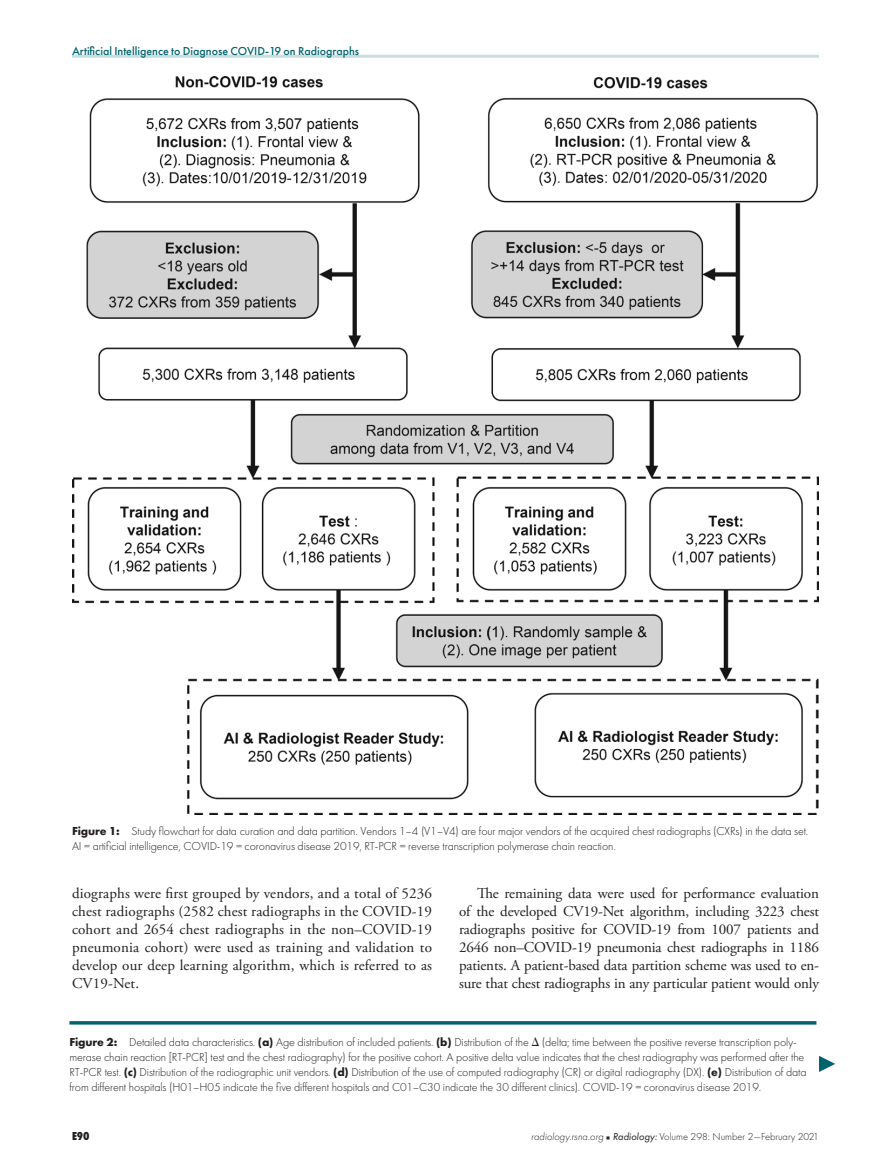
<style>
.page{position:relative;width:891px;height:1175px;background:#fff}
.page>*{position:absolute;margin:0;border:0;box-sizing:border-box;transform-origin:0 0}
.t1{font:15px/18px "Adobe Garamond Pro";letter-spacing:-.005em;color:#231f20;text-align:justify}
.t2{font:300 12px/15px "Futura PT";letter-spacing:-.01em;color:#231f20}
.t3{font:500 12px "Futura PT";color:#00636d}
.t4{font:800 12px "Futura PT Cond";color:#231f20}
.t5{font:300 10.5px "Futura PT";color:#231f20}
.s1{font-weight:700}
.s2{font-family:"Universal Greekwith Math Pi";font-weight:400}
.s3{font-style:italic}
.s4{font-family:"Universal Newswith Comm Pi";font-weight:400;font-size:6px}
.s5{font-weight:400;font-style:italic}
</style>
<div class="page">
<hr style="left:72px;top:55px;width:747px;height:3px;background:#c6dee1">
<img style="left:72px;top:76px;width:747px;height:738px">
<hr style="left:69px;top:1021px;width:747px;height:3px;background:#00636d">
<svg style="left:819px;top:1056px;width:16px;height:16px"></svg>
<p class="t3" style="left:72px;top:44px;width:289px">Artificial Intelligence to Diagnose COVID-19 on Radiographs</p>
<p class="t2" style="left:72px;top:824px;width:738px"><span class="s1">Figure 1:</span> Study flowchart for data curation and data partition. Vendors 1–4 (V1–V4) are four major vendors of the acquired chest radiographs (CXRs) in the data set.<br>AI = artificial intelligence, COVID-19 = coronavirus disease 2019, RT-PCR = reverse transcription polymerase chain reaction.</p>
<p class="t1" style="left:72px;top:885px;width:362px">diographs were first grouped by vendors, and a total of 5236 chest radiographs (2582 chest radiographs in the COVID-19 cohort and 2654 chest radiographs in the non–COVID-19 pneumonia cohort) were used as training and validation to develop our deep learning algorithm, which is referred to as CV19-Net.</p>
<p class="t1" style="left:459px;top:885px;width:362px;text-indent:18px">The remaining data were used for performance evaluation of the developed CV19-Net algorithm, including 3223 chest radiographs positive for COVID-19 from 1007 patients and 2646 non–COVID-19 pneumonia chest radiographs in 1186 patients. A patient-based data partition scheme was used to en&shy;sure that chest radiographs in any particular patient would only</p>
<p class="t2" style="left:69px;top:1034px;width:739px"><span class="s1">Figure 2:</span> Detailed data characteristics. <span class="s1">(a)</span> Age distribution of included patients. <span class="s1">(b)</span> Distribution of the <span class="s2">D</span> (delta; time between the positive reverse transcription poly&shy;merase chain reaction [RT-PCR] test and the chest radiography) for the positive cohort. A positive delta value indicates that the chest radiography was performed after the RT-PCR test. <span class="s1">(c)</span> Distribution of the radiographic unit vendors. <span class="s1">(d)</span> Distribution of the use of computed radiography (CR) or digital radiography (DX). <span class="s1">(e)</span> Distribution of data from different hospitals (H01–H05 indicate the five different hospitals and C01–C30 indicate the 30 different clinics). COVID-19 = coronavirus disease 2019.</p>
<p class="t4" style="left:72px;top:1129px;width:19px">E90</p>
<p class="t5" style="left:531px;top:1131px;width:289px"><span class="s3">radiology.rsna.org</span> <span class="s4">n</span> <span class="s5">Radiology:</span> Volume 298: Number 2—February 2021</p>
</div>
